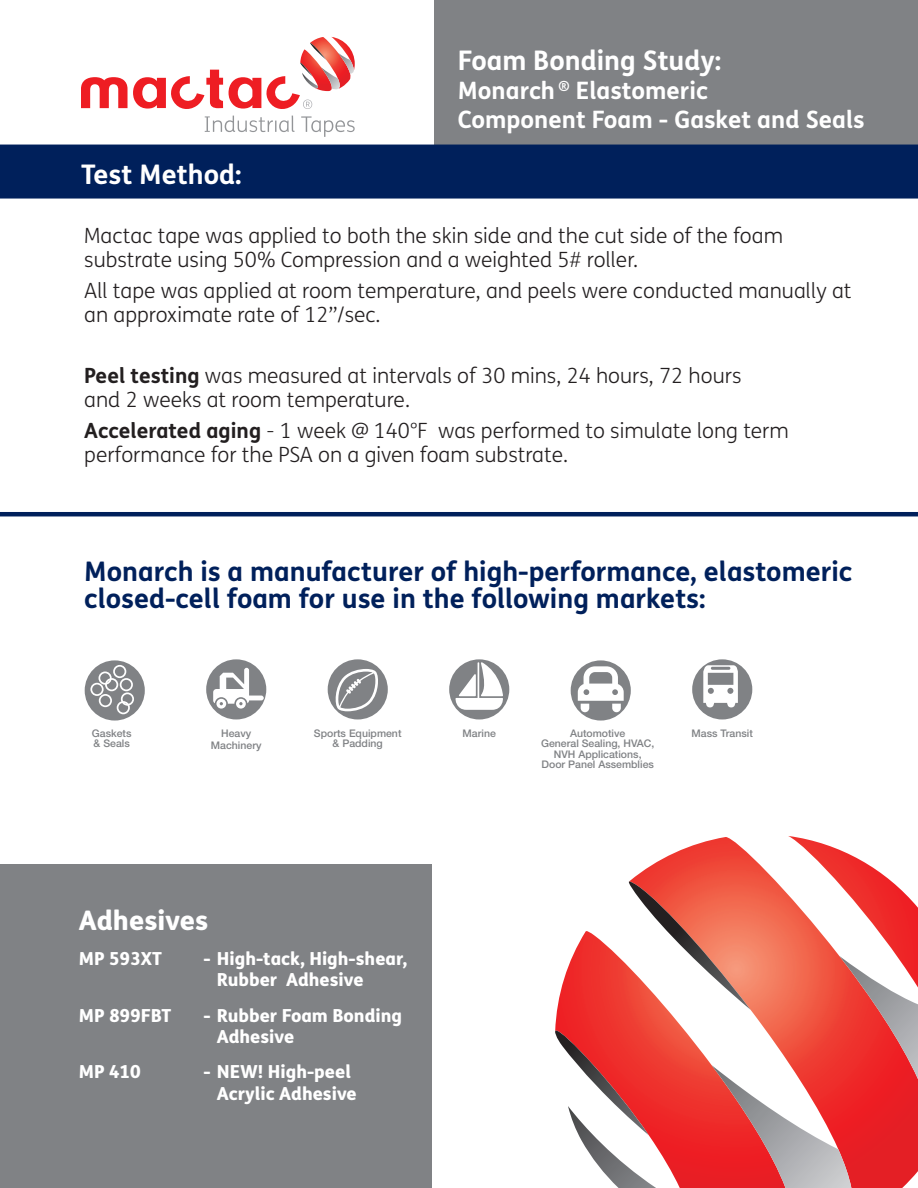
<style>
.page{position:relative;width:918px;height:1188px;background:#fff}
.page>*{position:absolute;margin:0;border:0;box-sizing:border-box;transform-origin:0 0}
.t1{font:700 27px/27px "FS Me Pro";color:#00205b}
.t2{font:700 27px "FS Me Pro";color:#fff}
.t3{font:800 27px "FS Me Pro";color:#fff}
.t4{font:700 24px "FS Me Pro";color:#fff}
.t5{font:300 21px/24px "FS Me Pro";color:#231f20}
.t6{font:800 18px/21.6px "FS Me Pro";color:#fff}
.t7{font:500 10.5px/10.5px "Helvetica Neue LT Std";color:#808285;text-align:center}
.s1{font-weight:700}
</style>
<div class="page">
<div style="left:434px;top:0;width:484px;height:145px;background:#808285"></div>
<svg style="left:81px;top:70px;width:142px;height:39px"></svg>
<svg style="left:205px;top:116px;width:90px;height:16px"></svg>
<svg style="left:301px;top:116px;width:54px;height:21px"></svg>
<svg style="left:229px;top:37px;width:126px;height:72px"></svg>
<hr style="left:0;top:512px;width:918px;height:4px;background:#00205b">
<div style="left:0;top:145px;width:918px;height:54px;background:#00205b"></div>
<svg style="left:555px;top:836px;width:363px;height:352px"></svg>
<div style="left:0;top:864px;width:432px;height:324px;background:#808285"></div>
<div style="left:85px;top:660px;width:60px;height:61px;background:#808285;border-radius:50%"></div>
<div style="left:99px;top:672px;width:13px;height:13px;border:2px solid #fff;border-radius:50%"></div>
<div style="left:105px;top:678px;width:13px;height:13px;border:2px solid #fff;border-radius:50%"></div>
<div style="left:99px;top:694px;width:13px;height:13px;border:2px solid #fff;border-radius:50%"></div>
<div style="left:117px;top:701px;width:13px;height:13px;border:2px solid #fff;border-radius:50%"></div>
<div style="left:121px;top:692px;width:13px;height:14px;border:2px solid #fff;border-radius:50%"></div>
<div style="left:90px;top:683px;width:14px;height:13px;border:2px solid #fff;border-radius:50%"></div>
<div style="left:120px;top:678px;width:13px;height:13px;border:2px solid #fff;border-radius:50%"></div>
<div style="left:113px;top:665px;width:13px;height:13px;border:2px solid #fff;border-radius:50%"></div>
<div style="left:206px;top:659px;width:60px;height:60px;background:#808285;border-radius:50%"></div>
<div style="left:328px;top:659px;width:60px;height:60px;background:#808285;border-radius:50%"></div>
<div style="left:449px;top:659px;width:60px;height:60px;background:#808285;border-radius:50%"></div>
<svg style="left:455px;top:662px;width:48px;height:48px"></svg>
<div style="left:571px;top:660px;width:60px;height:61px;background:#808285;border-radius:50%"></div>
<svg style="left:578px;top:666px;width:46px;height:46px"></svg>
<div style="left:692px;top:659px;width:60px;height:60px;background:#808285;border-radius:50%"></div>
<svg style="left:703px;top:665px;width:35px;height:42px"></svg>
<svg style="left:334px;top:669px;width:44px;height:42px"></svg>
<svg style="left:213px;top:668px;width:51px;height:41px"></svg>
<p class="t2" style="left:81px;top:154px;width:162px">Test Method:</p>
<p class="t2" style="left:458px;top:40px;width:265px">Foam Bonding Study:</p>
<p class="t4" style="left:458px;top:72px;width:252px">Monarch <sup>®</sup> Elastomeric</p>
<p class="t4" style="left:458px;top:101px;width:408px">Component Foam - Gasket and Seals</p>
<p class="t5" style="left:84px;top:223px;width:700px">Mactac tape was applied to both the skin side and the cut side of the foam substrate using 50% Compression and a weighted 5# roller.</p>
<p class="t5" style="left:84px;top:278px;width:769px">All tape was applied at room temperature, and peels were conducted manually at an approximate rate of 12”/sec.</p>
<p class="t5" style="left:84px;top:363px;width:659px"><span class="s1">Peel testing</span> was measured at intervals of 30 mins, 24 hours, 72 hours and 2 weeks at room temperature.</p>
<p class="t5" style="left:84px;top:418px;width:706px"><span class="s1">Accelerated aging</span> - 1 week @ 140°F was performed to simulate long term performance for the PSA on a given foam substrate.</p>
<p class="t1" style="left:84px;top:556px;width:770px">Monarch is a manufacturer of high-performance, elastomeric closed-cell foam for use in the following markets:</p>
<p class="t7" style="left:92px;top:728px;width:41px">Gaskets</p>
<p class="t7" style="left:94px;top:738px;width:38px">&amp; Seals</p>
<p class="t7" style="left:221px;top:728px;width:32px">Heavy</p>
<p class="t7" style="left:211px;top:740px;width:52px">Machinery</p>
<p class="t7" style="left:314px;top:728px;width:89px">Sports Equipment</p>
<p class="t7" style="left:333px;top:738px;width:52px">&amp; Padding</p>
<p class="t7" style="left:463px;top:728px;width:35px">Marine</p>
<p class="t7" style="left:570px;top:728px;width:57px">Automotive</p>
<p class="t7" style="left:541px;top:738px;width:115px">General Sealing, HVAC,</p>
<p class="t7" style="left:542px;top:749px;width:114px">NVH Applications,<br>Door Panel Assemblies</p>
<p class="t7" style="left:692px;top:728px;width:63px">Mass Transit</p>
<p class="t3" style="left:79px;top:899px;width:131px">Adhesives</p>
<p class="t6" style="left:79px;top:947px;width:85px">MP 593XT</p>
<p class="t6" style="left:217px;top:947px;width:192px;text-indent:-14px">- High-tack, High-shear,<br>Rubber Adhesive</p>
<p class="t6" style="left:79px;top:1003px;width:94px">MP 899FBT</p>
<p class="t6" style="left:217px;top:1003px;width:187px;text-indent:-13px">- Rubber Foam Bonding<br>Adhesive</p>
<p class="t6" style="left:79px;top:1060px;width:63px">MP 410</p>
<p class="t6" style="left:217px;top:1060px;width:142px;text-indent:-14px">- NEW! High-peel<br>Acrylic Adhesive</p>
</div>
